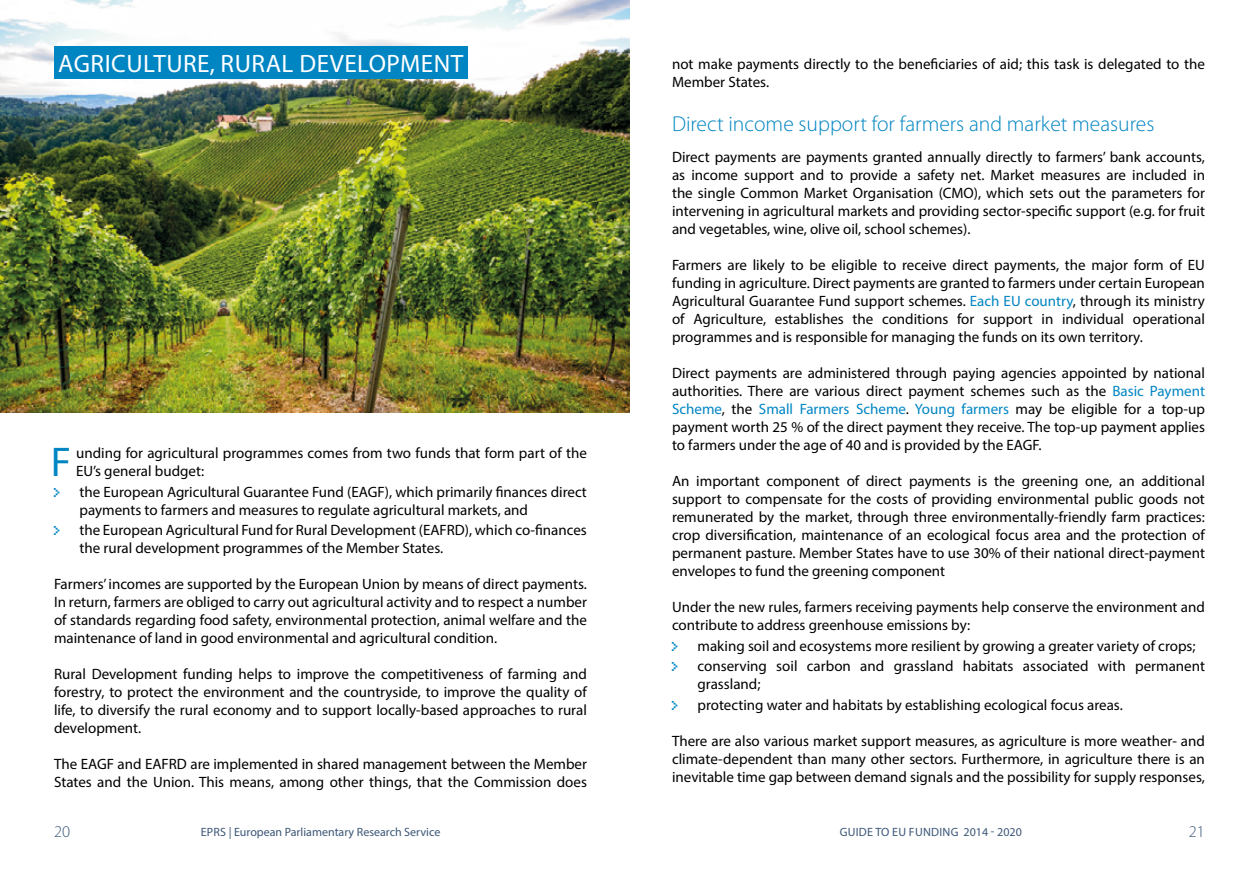
<style>
.page{position:relative;width:1259px;height:893px;background:#fff}
.page>*{position:absolute;margin:0;border:0;box-sizing:border-box;transform-origin:0 0}
.t1{font:41.7px "Myriad Pro";color:#0085c3}
.t2{font:25.2px "Myriad Pro";letter-spacing:.02em;color:#fff}
.H2_index{font:300 21.6px "Myriad Pro";color:#0085c3}
.t3{font:300 16.5px "Myriad Pro";color:#3b5677}
.t4{font:15px/18px "Myriad Pro";color:#000}
.t5{font:12px "Myriad Pro";color:#3b5677}
.t6{font:12px "Myriad Pro";letter-spacing:.02em;color:#3b5677}
.s1{color:#0085c3}
</style>
<div class="page">
<img style="left:0;top:0;width:629px;height:412px">
<div style="left:54px;top:46px;width:414px;height:32px;background:#0085c3"></div>
<h1 class="t2" style="left:58px;top:48px;width:407px">AGRICULTURE, RURAL DEVELOPMENT</h1>
<p class="t1" style="left:51px;top:437px;width:22px">F</p>
<p class="t4" style="left:76px;top:444px;width:512px">unding for agricultural programmes comes from two funds that form part of the<br>EU’s general budget:</p>
<p class="t4" style="left:80px;top:483px;width:509px;text-indent:-26px"><span class="s1">•</span> the European Agricultural Guarantee Fund (EAGF), which primarily finances direct payments to farmers and measures to regulate agricultural markets, and</p>
<p class="t4" style="left:80px;top:521px;width:509px;text-indent:-26px"><span class="s1">•</span> the European Agricultural Fund for Rural Development (EAFRD), which co-finances the rural development programmes of the Member States.</p>
<p class="t4" style="left:54px;top:575px;width:534px;text-align:justify">Farmers’ incomes are supported by the European Union by means of direct payments.<br>In return, farmers are obliged to carry out agricultural activity and to respect a number of standards regarding food safety, environmental protection, animal welfare and the maintenance of land in good environmental and agricultural condition.</p>
<p class="t4" style="left:54px;top:665px;width:534px;text-align:justify">Rural Development funding helps to improve the competitiveness of farming and forestry, to protect the environment and the countryside, to improve the quality of life, to diversify the rural economy and to support locally-based approaches to rural development.</p>
<p class="t4" style="left:54px;top:755px;width:534px">The EAGF and EAFRD are implemented in shared management between the Member<br>States and the Union. This means, among other things, that the Commission does</p>
<p class="t4" style="left:672px;top:55px;width:534px">not make payments directly to the beneficiaries of aid; this task is delegated to the<br>Member States.</p>
<p class="H2_index" style="left:672px;top:112px;width:484px">Direct income support for farmers and market measures</p>
<p class="t4" style="left:672px;top:148px;width:534px;text-align:justify">Direct payments are payments granted annually directly to farmers’ bank accounts, as income support and to provide a safety net. Market measures are included in the single Common Market Organisation (CMO), which sets out the parameters for intervening in agricultural markets and providing sector-specific support (e.g. for fruit and vegetables, wine, olive oil, school schemes).</p>
<p class="t4" style="left:672px;top:256px;width:534px;text-align:justify">Farmers are likely to be eligible to receive direct payments, the major form of EU funding in agriculture. Direct payments are granted to farmers under certain European Agricultural Guarantee Fund support schemes. <span class="s1">Each EU country</span>, through its ministry of Agriculture, establishes the conditions for support in individual operational programmes and is responsible for managing the funds on its own territory.</p>
<p class="t4" style="left:672px;top:364px;width:534px;text-align:justify">Direct payments are administered through paying agencies appointed by national authorities. There are various direct payment schemes such as the <span class="s1">Basic Payment Scheme</span>, the <span class="s1">Small Farmers Scheme</span>. <span class="s1">Young farmers</span> may be eligible for a top-up payment worth 25 % of the direct payment they receive. The top-up payment applies to farmers under the age of 40 and is provided by the EAGF.</p>
<p class="t4" style="left:672px;top:472px;width:534px;text-align:justify">An important component of direct payments is the greening one, an additional support to compensate for the costs of providing environmental public goods not remunerated by the market, through three environmentally-friendly farm practices: crop diversification, maintenance of an ecological focus area and the protection of permanent pasture. Member States have to use 30% of their national direct-payment envelopes to fund the greening component</p>
<p class="t4" style="left:672px;top:598px;width:534px">Under the new rules, farmers receiving payments help conserve the environment and contribute to address greenhouse emissions by:</p>
<p class="t4" style="left:672px;top:636px;width:525px"><span class="s1">•</span> making soil and ecosystems more resilient by growing a greater variety of crops;</p>
<p class="t4" style="left:697px;top:657px;width:509px;text-indent:-26px"><span class="s1">•</span> conserving soil carbon and grassland habitats associated with permanent grassland;</p>
<p class="t4" style="left:672px;top:695px;width:452px"><span class="s1">•</span> protecting water and habitats by establishing ecological focus areas.</p>
<p class="t4" style="left:672px;top:731px;width:534px;text-align:justify">There are also various market support measures, as agriculture is more weather- and climate-dependent than many other sectors. Furthermore, in agriculture there is an inevitable time gap between demand signals and the possibility for supply responses,</p>
<p class="t3" style="left:54px;top:823px;width:18px">20</p>
<p class="t5" style="left:201px;top:825px;width:241px">EPRS | European Parliamentary Research Service</p>
<p class="t6" style="left:840px;top:825px;width:183px">GUIDE TO EU FUNDING 2014 - 2020</p>
<p class="t3" style="left:1188px;top:823px;width:18px">21</p>
</div>
